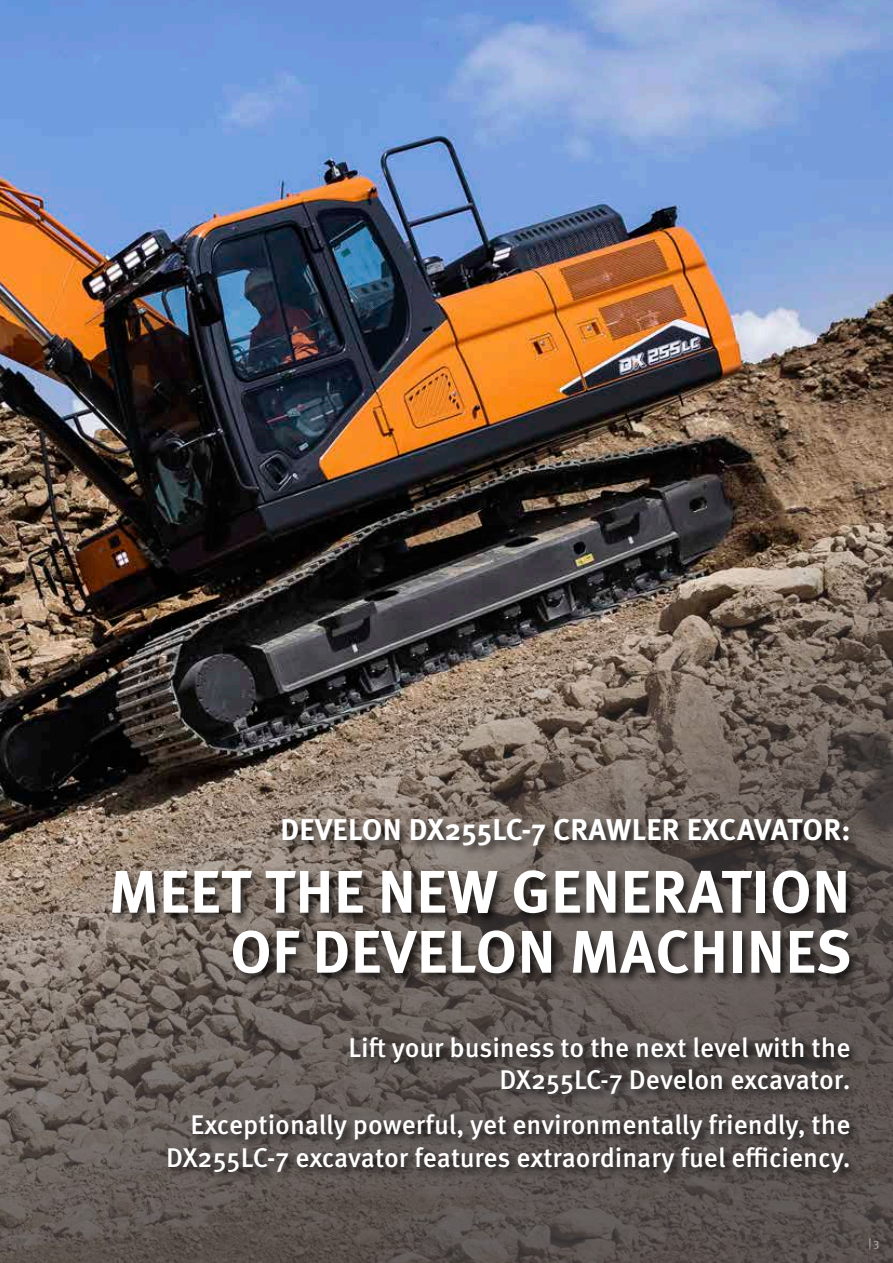
<style>
.page{position:relative;width:893px;height:1263px;background:#fff}
.page>*{position:absolute;margin:0;border:0;box-sizing:border-box;transform-origin:0 0}
.t1{font:700 60px/60px "Meta Pro";letter-spacing:.01em;color:#fff;text-align:right}
.t2{font:700 30px "Meta Pro";color:#fff}
.t3{font:500 27px/32.4px "Meta Pro";color:#fff;text-align:right}
.t4{font:12px "Meta Pro Norm";color:#b2b2b2}
</style>
<div class="page">
<img style="left:0;top:0;width:893px;height:440px">
<img style="left:0;top:440px;width:893px;height:823px">
<div style="left:166px;top:1035px;width:695px;height:148px;background:#000;opacity:.75"></div>
<div style="left:110px;top:816px;width:751px;height:169px;background:#000;opacity:.75"></div>
<p class="t2" style="left:280px;top:806px;width:572px">DEVELON DX255LC-7 CRAWLER EXCAVATOR:</p>
<h1 class="t1" style="left:109px;top:858px;width:744px">MEET THE NEW GENERATION<br>OF DEVELON MACHINES</h1>
<p class="t3" style="left:348px;top:1029px;width:503px">Lift your business to the next level with the<br>DX255LC-7 Develon excavator.</p>
<p class="t3" style="left:166px;top:1107px;width:686px">Exceptionally powerful, yet environmentally friendly, the<br>DX255LC-7 excavator features extraordinary fuel efficiency.</p>
<p class="t4" style="left:868px;top:1233px;width:12px">| 3</p>
</div>
